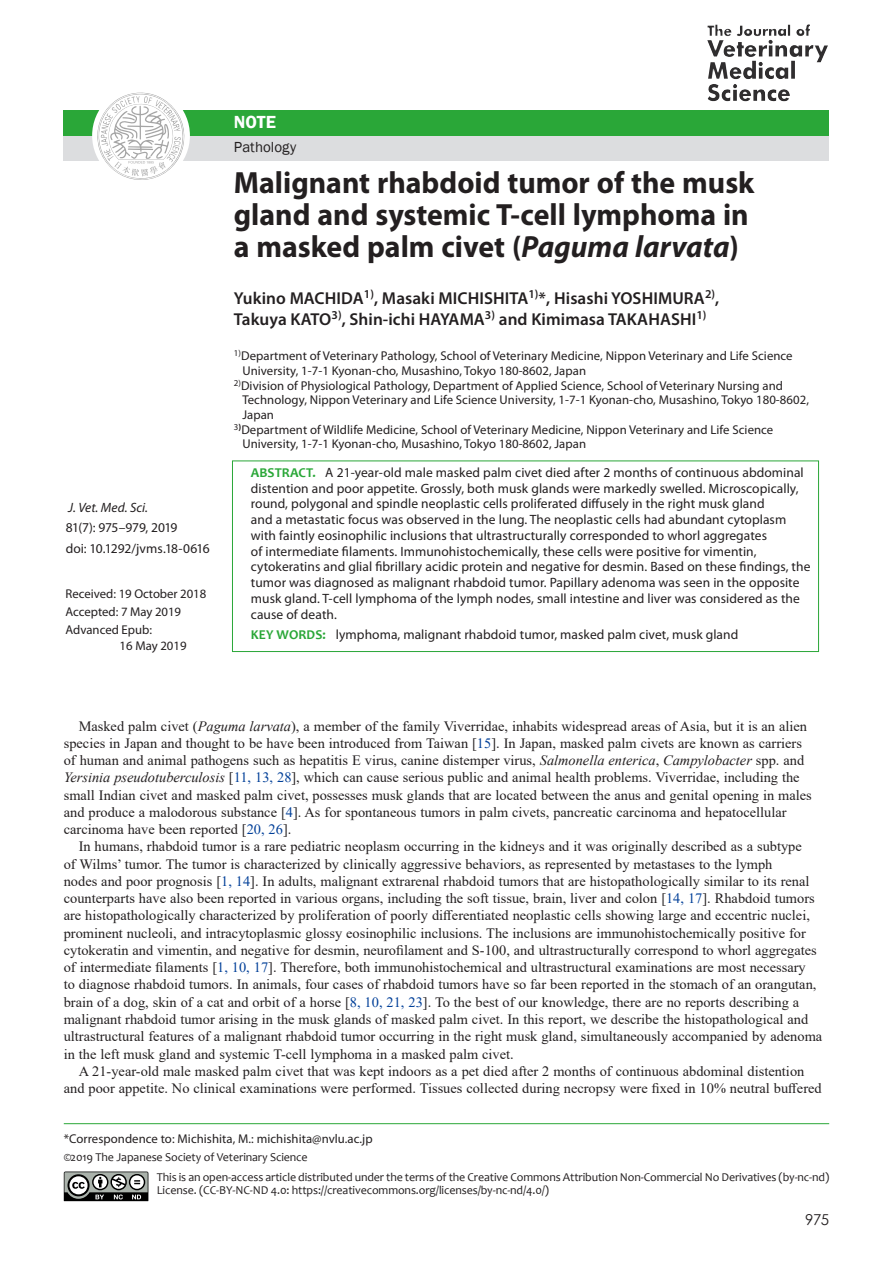
<style>
.page{position:relative;width:893px;height:1263px;background:#fff}
.page>*{position:absolute;margin:0;border:0;box-sizing:border-box;transform-origin:0 0}
.t1{font:700 30.75px/32.2px "Myriad Pro";color:#231f20}
.t2{font:600 18px "Franklin Gothic";color:#fff}
.t3{font:600 17.25px/21px "Myriad Pro";letter-spacing:.005em;color:#231f20}
.t4{font:15px "Franklin Gothic";color:#231f20}
.t5{font:15px "Century Gothic";color:#231f20}
.t6{font:14.25px/17.2px "Times New Roman";color:#231f20}
.t7{font:13.5px/15.8px "Myriad Pro";letter-spacing:.005em;color:#231f20}
.t8{font:13.5px/20px "Myriad Pro";letter-spacing:-.02em;color:#231f20}
.t9{font:italic 13.5px "Myriad Pro";color:#231f20}
.t10{font:12.75px/14.2px "Myriad Pro";letter-spacing:.005em;color:#231f20}
.t11{font:12px/20px "Candara";letter-spacing:-.01em;color:#231f20}
.s1{font-style:italic}
.s2{font-family:"Candara";font-weight:700;color:#2aa738}
.s3{color:#003f98}
</style>
<div class="page">
<hr style="left:64px;top:1123px;width:765px;height:1px;background:#2aa738">
<div style="left:64px;top:136px;width:765px;height:25px;background:#dcdddf"></div>
<div style="left:64px;top:111px;width:765px;height:25px;background:#2aa738"></div>
<div style="left:92px;top:87px;width:98px;height:97px;background:#fff;border-radius:50%"></div>
<svg style="left:94px;top:92px;width:93px;height:88px"></svg>
<img style="left:707px;top:24px;width:106px;height:33px">
<div style="left:232px;top:460px;width:587px;height:192px;border:1px solid #2aa738"></div>
<svg style="left:64px;top:1171px;width:84px;height:30px"></svg>
<p class="t9" style="left:68px;top:500px;width:81px">J. Vet. Med. Sci.</p>
<p class="t8" style="left:66px;top:518px;width:146px">81(7): 975–979, 2019<br>doi: 10.1292/jvms.18-0616</p>
<p class="t10" style="left:66px;top:585px;width:142px;line-height:17.9px">Received: 19 October 2018<br>Accepted: 7 May 2019<br>Advanced Epub:</p>
<p class="t10" style="left:120px;top:638px;width:69px">16 May 2019</p>
<p class="t2" style="left:234px;top:111px;width:44px">NOTE</p>
<p class="t4" style="left:234px;top:138px;width:64px">Pathology</p>
<h1 class="t1" style="left:234px;top:165px;width:522px">Malignant rhabdoid tumor of the musk gland and systemic T-cell lymphoma in a masked palm civet (<span class="s1">Paguma larvata</span>)</h1>
<p class="t3" style="left:234px;top:287px;width:487px">Yukino MACHIDA<sup>1)</sup>, Masaki MICHISHITA<sup>1)</sup>*, Hisashi YOSHIMURA<sup>2)</sup>,<br>Takuya KATO<sup>3)</sup>, Shin-ichi HAYAMA<sup>3)</sup> and Kimimasa TAKAHASHI<sup>1)</sup></p>
<p class="t10" style="left:242px;top:349px;width:552px;text-indent:-9px"><sup>1)</sup>Department of Veterinary Pathology, School of Veterinary Medicine, Nippon Veterinary and Life Science<br>University, 1-7-1 Kyonan-cho, Musashino, Tokyo 180-8602, Japan</p>
<p class="t10" style="left:242px;top:378px;width:568px;text-indent:-9px"><sup>2)</sup>Division of Physiological Pathology, Department of Applied Science, School of Veterinary Nursing and<br>Technology, Nippon Veterinary and Life Science University, 1-7-1 Kyonan-cho, Musashino, Tokyo 180-8602,<br>Japan</p>
<p class="t10" style="left:242px;top:422px;width:532px;text-indent:-9px"><sup>3</sup><sup>)</sup>Department of Wildlife Medicine, School of Veterinary Medicine, Nippon Veterinary and Life Science<br>University, 1-7-1 Kyonan-cho, Musashino, Tokyo 180-8602, Japan</p>
<p class="t7" style="left:251px;top:464px;width:561px"><span class="s2">ABSTRACT.</span> A 21-year-old male masked palm civet died after 2 months of continuous abdominal distention and poor appetite. Grossly, both musk glands were markedly swelled. Microscopically, round, polygonal and spindle neoplastic cells proliferated diffusely in the right musk gland<br>and a metastatic focus was observed in the lung. The neoplastic cells had abundant cytoplasm with faintly eosinophilic inclusions that ultrastructurally corresponded to whorl aggregates<br>of intermediate filaments. Immunohistochemically, these cells were positive for vimentin, cytokeratins and glial fibrillary acidic protein and negative for desmin. Based on these findings, the tumor was diagnosed as malignant rhabdoid tumor. Papillary adenoma was seen in the opposite musk gland. T-cell lymphoma of the lymph nodes, small intestine and liver was considered as the cause of death.</p>
<p class="t7" style="left:251px;top:627px;width:489px"><span class="s2">KEY WORDS:</span> lymphoma, malignant rhabdoid tumor, masked palm civet, musk gland</p>
<p class="t6" style="left:64px;top:717px;width:749px;text-indent:15px">Masked palm civet (<span class="s1">Paguma larvata</span>), a member of the family Viverridae, inhabits widespread areas of Asia, but it is an alien species in Japan and thought to be have been introduced from Taiwan [<span class="s3">15</span>]. In Japan, masked palm civets are known as carriers of human and animal pathogens such as hepatitis E virus, canine distemper virus, <span class="s1">Salmonella enterica</span>, <span class="s1">Campylobacter</span> spp. and <span class="s1">Yersinia pseudotuberculosis</span> [<span class="s3">11, 13, 28</span>], which can cause serious public and animal health problems. Viverridae, including the small Indian civet and masked palm civet, possesses musk glands that are located between the anus and genital opening in males and produce a malodorous substance [<span class="s3">4</span>]. As for spontaneous tumors in palm civets, pancreatic carcinoma and hepatocellular carcinoma have been reported [<span class="s3">20, 26</span>].</p>
<p class="t6" style="left:64px;top:837px;width:760px;text-indent:15px">In humans, rhabdoid tumor is a rare pediatric neoplasm occurring in the kidneys and it was originally described as a subtype<br>of Wilms’ tumor. The tumor is characterized by clinically aggressive behaviors, as represented by metastases to the lymph<br>nodes and poor prognosis [<span class="s3">1, 14</span>]. In adults, malignant extrarenal rhabdoid tumors that are histopathologically similar to its renal counterparts have also been reported in various organs, including the soft tissue, brain, liver and colon [<span class="s3">14, 17</span>]. Rhabdoid tumors are histopathologically characterized by proliferation of poorly differentiated neoplastic cells showing large and eccentric nuclei, prominent nucleoli, and intracytoplasmic glossy eosinophilic inclusions. The inclusions are immunohistochemically positive for cytokeratin and vimentin, and negative for desmin, neurofilament and S-100, and ultrastructurally correspond to whorl aggregates of intermediate filaments [<span class="s3">1, 10, 17</span>]. Therefore, both immunohistochemical and ultrastructural examinations are most necessary<br>to diagnose rhabdoid tumors. In animals, four cases of rhabdoid tumors have so far been reported in the stomach of an orangutan, brain of a dog, skin of a cat and orbit of a horse [<span class="s3">8, 10, 21, 23</span>]. To the best of our knowledge, there are no reports describing a malignant rhabdoid tumor arising in the musk glands of masked palm civet. In this report, we describe the histopathological and ultrastructural features of a malignant rhabdoid tumor occurring in the right musk gland, simultaneously accompanied by adenoma in the left musk gland and systemic T-cell lymphoma in a masked palm civet.</p>
<p class="t6" style="left:64px;top:1062px;width:759px;text-align:center">A 21-year-old male masked palm civet that was kept indoors as a pet died after 2 months of continuous abdominal distention<br>and poor appetite. No clinical examinations were performed. Tissues collected during necropsy were fixed in 10% neutral buffered</p>
<p class="t10" style="left:64px;top:1131px;width:310px">*Correspondence to: Michishita, M.: michishita@nvlu.ac.jp</p>
<p class="t11" style="left:157px;top:1147px;width:674px;text-indent:-93px">©2019 The Japanese Society of Veterinary Science<br>This is an open-access article distributed under the terms of the Creative Commons Attribution Non-Commercial No Derivatives (by-nc-nd)</p>
<p class="t11" style="left:157px;top:1180px;width:394px">License. (CC-BY-NC-ND 4.0: https://creativecommons.org/licenses/by-nc-nd/4.0/)</p>
<p class="t5" style="left:805px;top:1209px;width:26px">975</p>
</div>
